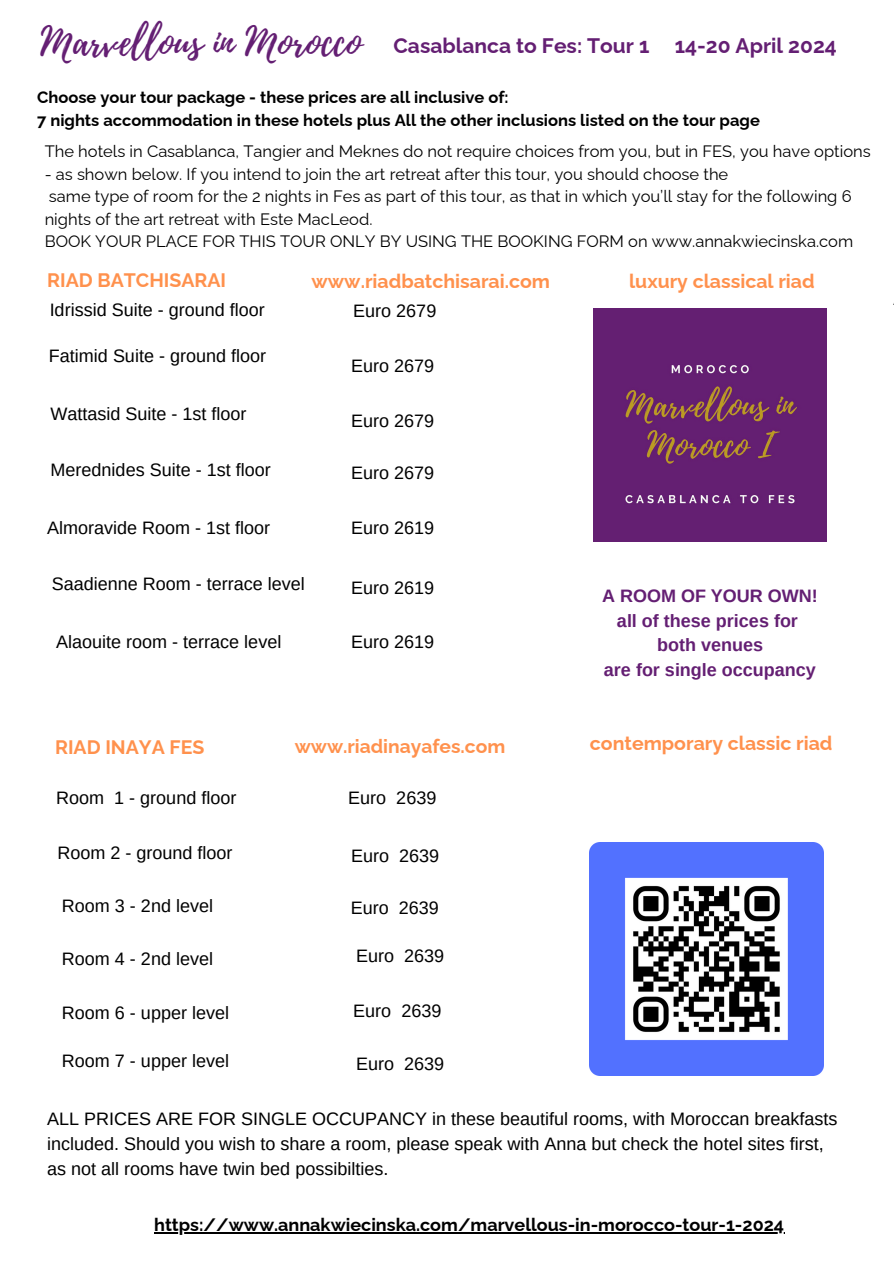
<style>
.page{position:relative;width:894px;height:1264px;background:#fff}
.page>*{position:absolute;margin:0;border:0;box-sizing:border-box;transform-origin:0 0}
.t1{font:39px "Playlist Script";color:#641f73}
.t2{font:700 21px "Raleway";color:#641f73}
.t3{font:700 19.5px "Raleway";color:#ff914d}
.t4{font:700 19.2px "Raleway";color:#ff914d}
.t5{font:18px/24.8px "Arimo";color:#000}
.t6{font:700 18px "Arimo";color:#641f73}
.t7{font:700 18px "Raleway";color:#000}
.t8{font:16.5px/22.5px "Raleway";color:#000}
.t9{font:700 16.5px "Raleway";color:#000}
</style>
<div class="page">
<img style="left:589px;top:843px;width:233px;height:232px">
<img style="left:593px;top:308px;width:233px;height:233px">
<hr style="left:154px;top:1232px;width:630px;height:1px;background:#000">
<p class="t1" style="left:40px;top:14px;width:322px">Marvellous in Morocco</p>
<p class="t2" style="left:393px;top:33px;width:444px">Casablanca to Fes: Tour 1 14-20 April 2024</p>
<p class="t9" style="left:37px;top:88px;width:473px">Choose your tour package - these prices are all inclusive of:</p>
<p class="t9" style="left:37px;top:110px;width:724px">7 nights accommodation in these hotels plus All the other inclusions listed on the tour page</p>
<p class="t8" style="left:45px;top:140px;width:827px">The hotels in Casablanca, Tangier and Meknes do not require choices from you, but in FES, you have options</p>
<p class="t8" style="left:45px;top:163px;width:685px">- as shown below. If you intend to join the art retreat after this tour, you should choose the</p>
<p class="t8" style="left:45px;top:185px;width:808px">same type of room for the 2 nights in Fes as part of this tour, as that in which you’ll stay for the following 6 nights of the art retreat with Este MacLeod.</p>
<p class="t8" style="left:45px;top:230px;width:809px">BOOK YOUR PLACE FOR THIS TOUR ONLY BY USING THE BOOKING FORM on www.annakwiecinska.com</p>
<p class="t3" style="left:311px;top:270px;width:240px">www.riadbatchisarai.com</p>
<p class="t3" style="left:47px;top:268px;width:180px">RIAD BATCHISARAI</p>
<p class="t5" style="left:50px;top:297px;width:216px">Idrissid Suite - ground floor</p>
<p class="t5" style="left:49px;top:343px;width:218px">Fatimid Suite - ground floor</p>
<p class="t3" style="left:629px;top:270px;width:187px">luxury classical riad</p>
<p class="t5" style="left:353px;top:299px;width:85px">Euro 2679</p>
<p class="t5" style="left:351px;top:353px;width:85px">Euro 2679</p>
<p class="t5" style="left:51px;top:402px;width:197px">Wattasid Suite - 1st floor</p>
<p class="t5" style="left:51px;top:458px;width:221px">Merednides Suite - 1st floor</p>
<p class="t5" style="left:47px;top:515px;width:224px">Almoravide Room - 1st floor</p>
<p class="t5" style="left:52px;top:571px;width:254px">Saadienne Room - terrace level</p>
<p class="t5" style="left:56px;top:629px;width:226px">Alaouite room - terrace level</p>
<p class="t5" style="left:351px;top:408px;width:85px">Euro 2679</p>
<p class="t5" style="left:351px;top:460px;width:85px">Euro 2679</p>
<p class="t5" style="left:351px;top:515px;width:85px">Euro 2619</p>
<p class="t5" style="left:351px;top:575px;width:85px">Euro 2619</p>
<p class="t5" style="left:351px;top:629px;width:85px">Euro 2619</p>
<p class="t3" style="left:55px;top:735px;width:151px">RIAD INAYA FES</p>
<p class="t4" style="left:295px;top:734px;width:212px">www.riadinayafes.com</p>
<p class="t5" style="left:56px;top:785px;width:182px">Room 1 - ground floor</p>
<p class="t5" style="left:348px;top:785px;width:90px">Euro 2639</p>
<p class="t5" style="left:57px;top:840px;width:176px">Room 2 - ground floor</p>
<p class="t5" style="left:62px;top:893px;width:152px">Room 3 - 2nd level</p>
<p class="t5" style="left:351px;top:843px;width:90px">Euro 2639</p>
<p class="t5" style="left:350px;top:894px;width:90px">Euro 2639</p>
<p class="t5" style="left:62px;top:946px;width:152px">Room 4 - 2nd level</p>
<p class="t5" style="left:356px;top:943px;width:90px">Euro 2639</p>
<p class="t5" style="left:62px;top:1000px;width:168px">Room 6 - upper level</p>
<p class="t5" style="left:353px;top:997px;width:90px">Euro 2639</p>
<p class="t5" style="left:62px;top:1048px;width:168px">Room 7 - upper level</p>
<p class="t5" style="left:356px;top:1051px;width:90px">Euro 2639</p>
<p class="t6" style="left:602px;top:585px;width:217px">A ROOM OF YOUR OWN!</p>
<p class="t6" style="left:616px;top:610px;width:182px">all of these prices for</p>
<p class="t6" style="left:656px;top:635px;width:107px">both venues</p>
<p class="t6" style="left:603px;top:659px;width:213px">are for single occupancy</p>
<p class="t3" style="left:589px;top:731px;width:244px">contemporary classic riad</p>
<p class="t5" style="left:47px;top:1106px;width:791px">ALL PRICES ARE FOR SINGLE OCCUPANCY in these beautiful rooms, with Moroccan breakfasts included. Should you wish to share a room, please speak with Anna but check the hotel sites first, as not all rooms have twin bed possibilties.</p>
<p class="t7" style="left:154px;top:1214px;width:631px">https://www.annakwiecinska.com/marvellous-in-morocco-tour-1-2024</p>
</div>
